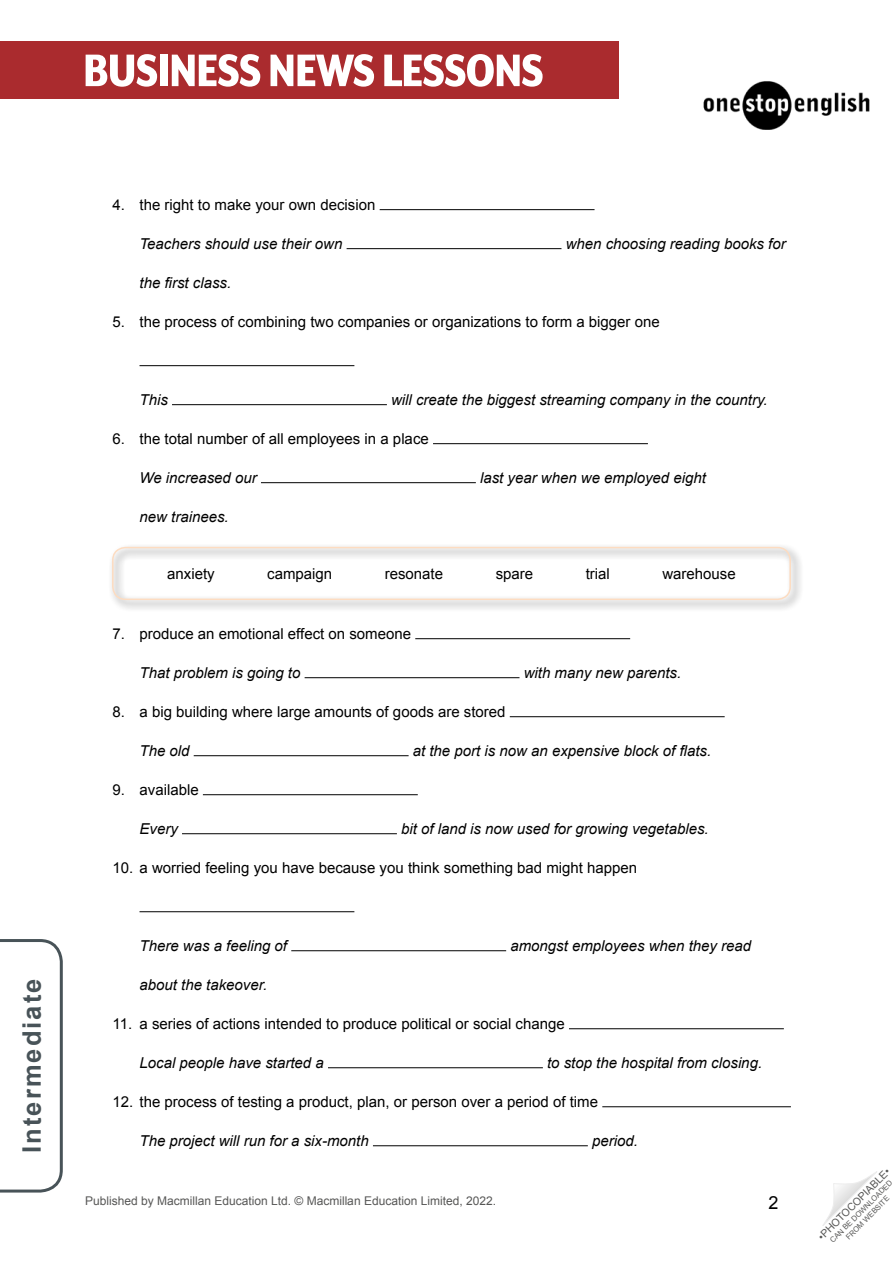
<style>
.page{position:relative;width:893px;height:1263px;background:#fff}
.page>*{position:absolute;margin:0;border:0;box-sizing:border-box;transform-origin:0 0}
.t1{font:800 52.5px "Mr Eaves XL Mod Nar OT";letter-spacing:-.015em;color:#fff}
.t2{font:700 25.5px "Arial";letter-spacing:.08em;color:#485358}
.t3{font:18px "Arial";color:#000}
.WS__Word_Bank{font:15px "Arial";color:#000}
.t4{font:italic 15px "Arial";color:#000}
.t5{font:12px "Arial";color:#575756}
.t6{font:10.5px "Arial";color:#575756}
.t7{font:7.5px/9px "Arial";color:#575756;text-align:center}
</style>
<div class="page">
<svg style="left:822px;top:1171px;width:55px;height:55px"></svg>
<svg style="left:0;top:939px;width:63px;height:254px"></svg>
<div style="left:0;top:41px;width:619px;height:58px;background:#aa2b2e"></div>
<img style="left:703px;top:81px;width:167px;height:48px">
<hr style="left:380px;top:209px;width:214px;height:1px;background:#000">
<hr style="left:347px;top:248px;width:214px;height:1px;background:#000">
<hr style="left:140px;top:365px;width:214px;height:1px;background:#000">
<hr style="left:172px;top:404px;width:215px;height:1px;background:#000">
<hr style="left:433px;top:443px;width:215px;height:1px;background:#000">
<hr style="left:261px;top:482px;width:215px;height:1px;background:#000">
<div style="left:108px;top:543px;width:695px;height:70px;background:#000;opacity:.75"></div>
<div style="left:112px;top:547px;width:679px;height:53px;border:2px solid #fddcc1;border-radius:13px"></div>
<hr style="left:415px;top:638px;width:215px;height:1px;background:#000">
<hr style="left:305px;top:677px;width:214px;height:1px;background:#000">
<hr style="left:510px;top:716px;width:215px;height:1px;background:#000">
<hr style="left:194px;top:755px;width:215px;height:1px;background:#000">
<hr style="left:203px;top:794px;width:215px;height:1px;background:#000">
<hr style="left:182px;top:833px;width:215px;height:1px;background:#000">
<hr style="left:140px;top:911px;width:214px;height:1px;background:#000">
<hr style="left:291px;top:950px;width:215px;height:1px;background:#000">
<hr style="left:569px;top:1028px;width:215px;height:1px;background:#000">
<hr style="left:328px;top:1067px;width:215px;height:1px;background:#000">
<hr style="left:602px;top:1106px;width:189px;height:1px;background:#000">
<hr style="left:373px;top:1145px;width:215px;height:1px;background:#000">
<h1 class="t1" style="left:83px;top:42px;width:462px">BUSINESS NEWS LESSONS</h1>
<h2 class="t2" style="left:15px;top:1153px;width:176px;rotate:-90deg">Intermediate</h2>
<p class="WS__Word_Bank" style="left:112px;top:195px;width:264px">4. the right to make your own decision</p>
<p class="t4" style="left:140px;top:234px;width:204px">Teachers should use their own</p>
<p class="t4" style="left:566px;top:234px;width:222px">when choosing reading books for</p>
<p class="t4" style="left:140px;top:273px;width:93px">the first class.</p>
<p class="WS__Word_Bank" style="left:112px;top:312px;width:549px">5. the process of combining two companies or organizations to form a bigger one</p>
<p class="t4" style="left:140px;top:390px;width:30px">This</p>
<p class="t4" style="left:391px;top:390px;width:378px">will create the biggest streaming company in the country.</p>
<p class="WS__Word_Bank" style="left:112px;top:429px;width:318px">6. the total number of all employees in a place</p>
<p class="t4" style="left:140px;top:468px;width:119px">We increased our</p>
<p class="t4" style="left:480px;top:468px;width:227px">last year when we employed eight</p>
<p class="t4" style="left:140px;top:507px;width:91px">new trainees.</p>
<p class="WS__Word_Bank" style="left:167px;top:564px;width:49px">anxiety</p>
<p class="WS__Word_Bank" style="left:267px;top:564px;width:67px">campaign</p>
<p class="WS__Word_Bank" style="left:385px;top:564px;width:60px">resonate</p>
<p class="WS__Word_Bank" style="left:496px;top:564px;width:39px">spare</p>
<p class="WS__Word_Bank" style="left:586px;top:564px;width:26px">trial</p>
<p class="WS__Word_Bank" style="left:662px;top:564px;width:75px">warehouse</p>
<p class="WS__Word_Bank" style="left:112px;top:624px;width:300px">7. produce an emotional effect on someone</p>
<p class="t4" style="left:140px;top:663px;width:162px">That problem is going to</p>
<p class="t4" style="left:524px;top:663px;width:159px">with many new parents.</p>
<p class="WS__Word_Bank" style="left:112px;top:702px;width:395px">8. a big building where large amounts of goods are stored</p>
<p class="t4" style="left:140px;top:741px;width:52px">The old</p>
<p class="t4" style="left:413px;top:741px;width:300px">at the port is now an expensive block of flats.</p>
<p class="WS__Word_Bank" style="left:112px;top:780px;width:88px">9. available</p>
<p class="t4" style="left:140px;top:819px;width:40px">Every</p>
<p class="t4" style="left:401px;top:819px;width:309px">bit of land is now used for growing vegetables.</p>
<p class="WS__Word_Bank" style="left:112px;top:858px;width:526px">10. a worried feeling you have because you think something bad might happen</p>
<p class="t4" style="left:140px;top:936px;width:149px">There was a feeling of</p>
<p class="t4" style="left:510px;top:936px;width:242px">amongst employees when they read</p>
<p class="t4" style="left:140px;top:975px;width:129px">about the takeover.</p>
<p class="WS__Word_Bank" style="left:112px;top:1014px;width:454px">11. a series of actions intended to produce political or social change</p>
<p class="t4" style="left:140px;top:1053px;width:186px">Local people have started a</p>
<p class="t4" style="left:547px;top:1053px;width:217px">to stop the hospital from closing.</p>
<p class="WS__Word_Bank" style="left:112px;top:1092px;width:487px">12. the process of testing a product, plan, or person over a period of time</p>
<p class="t4" style="left:140px;top:1131px;width:231px">The project will run for a six-month</p>
<p class="t4" style="left:592px;top:1131px;width:47px">period.</p>
<p class="t5" style="left:85px;top:1193px;width:413px">Published by Macmillan Education Ltd. © Macmillan Education Limited, 2022.</p>
<p class="t3" style="left:769px;top:1191px;width:12px">2</p>
<p class="t6" style="left:815px;top:1233px;width:99px;rotate:-45deg">•PHOTOCOPIABLE•</p>
<p class="t7" style="left:828px;top:1238px;width:86px;rotate:-45deg">CAN BE DOWNLOADED<br>FROM WEBSITE</p>
</div>
